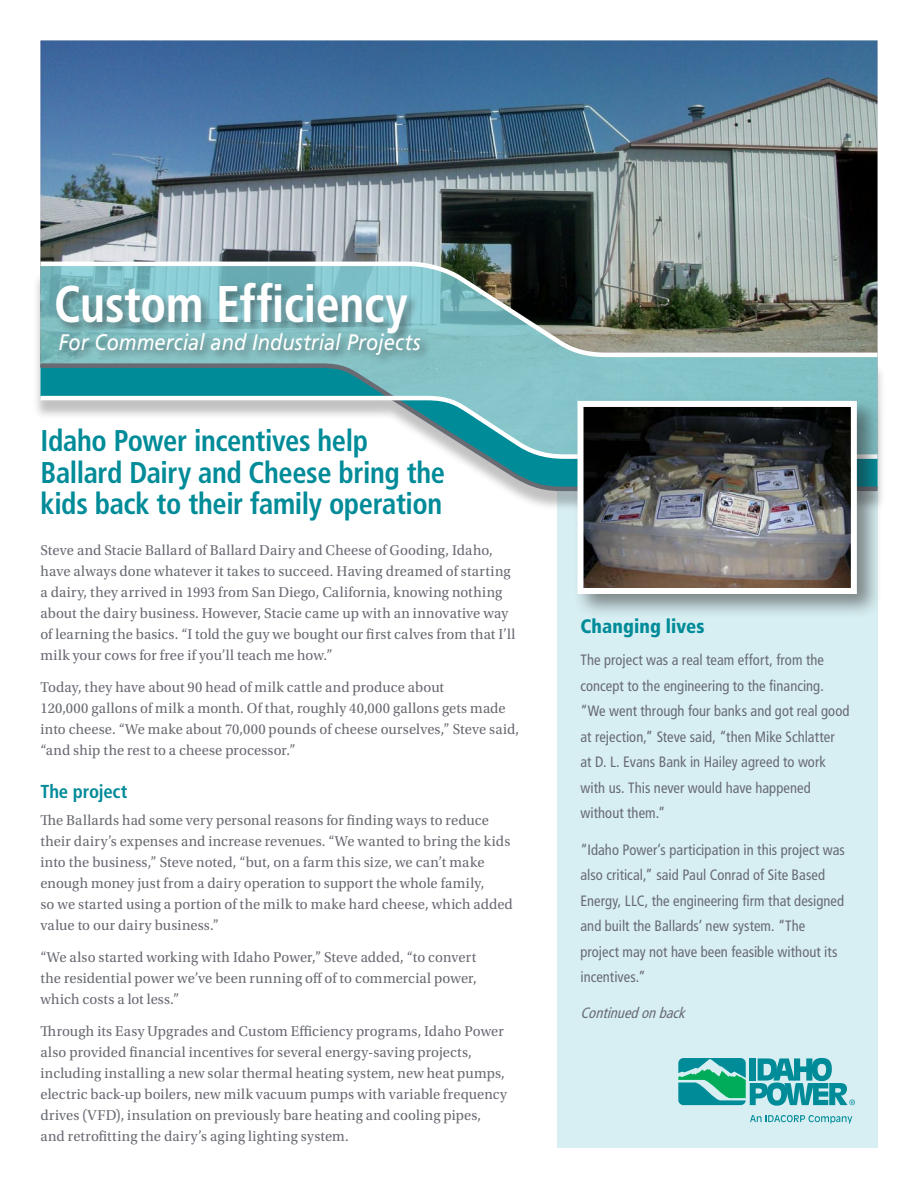
<style>
.page{position:relative;width:918px;height:1188px;background:#fff}
.page>*{position:absolute;margin:0;border:0;box-sizing:border-box;transform-origin:0 0}
.t1{font:700 condensed 51.6px "Frutiger LT Std";letter-spacing:-.005em;color:#fff;scale:.93 1}
.t2{font:700 condensed 30px/31.5px "Frutiger LT Std";letter-spacing:-.015em;color:#008b98;scale:.95 1}
.t3{font:italic 22.5px "Frutiger LT Std";letter-spacing:.005em;color:#fff;scale:.89 1}
.t4{font:900 condensed 19.5px "Frutiger LT Std";letter-spacing:.005em;color:#008b98}
.t5{font:700 condensed 18.75px "Frutiger LT Std";letter-spacing:-.01em;color:#008b98}
.t6{font:15px/21px "Utopia Std";letter-spacing:.01em;color:#696b73}
.t7{font:condensed 15px/25.5px "Frutiger LT Std";letter-spacing:.005em;color:#696b73}
.t8{font:italic condensed 15px "Frutiger LT Std";color:#696b73}
</style>
<div class="page">
<div style="left:557px;top:391px;width:321px;height:757px;background:#d7eff2"></div>
<div style="left:32px;top:272px;width:853px;height:240px;background:#231f20;opacity:.35"></div>
<img style="left:40px;top:40px;width:838px;height:321px">
<img style="left:36px;top:259px;width:846px;height:100px">
<div style="left:53px;top:280px;width:367px;height:65px;background:#231f20;opacity:.5"></div>
<div style="left:57px;top:330px;width:375px;height:37px;background:#231f20;opacity:.5"></div>
<svg style="left:36px;top:361px;width:846px;height:132px"></svg>
<svg style="left:36px;top:394px;width:846px;height:67px"></svg>
<div style="left:573px;top:396px;width:310px;height:224px;background:#231f20;opacity:.5"></div>
<img style="left:585px;top:408px;width:265px;height:179px">
<div style="left:578px;top:401px;width:279px;height:193px;border:6px solid #fff"></div>
<svg style="left:678px;top:1058px;width:177px;height:48px"></svg>
<svg style="left:750px;top:1115px;width:102px;height:8px"></svg>
<h1 class="t1" style="left:54px;top:273px;width:381px">Custom Efficiency</h1>
<h3 class="t3" style="left:58px;top:329px;width:408px">For Commercial and Industrial Projects</h3>
<h2 class="t2" style="left:40px;top:425px;width:428px">Idaho Power incentives help<br>Ballard Dairy and Cheese bring the kids back to their family operation</h2>
<p class="t6" style="left:40px;top:540px;width:476px">Steve and Stacie Ballard of Ballard Dairy and Cheese of Gooding, Idaho, have always done whatever it takes to succeed. Having dreamed of starting a dairy, they arrived in 1993 from San Diego, California, knowing nothing about the dairy business. However, Stacie came up with an innovative way of learning the basics. “I told the guy we bought our first calves from that I’ll milk your cows for free if you’ll teach me how.”</p>
<p class="t6" style="left:40px;top:677px;width:480px">Today, they have about 90 head of milk cattle and produce about<br>120,000 gallons of milk a month. Of that, roughly 40,000 gallons gets made into cheese. “We make about 70,000 pounds of cheese ourselves,” Steve said, “and ship the rest to a cheese processor.”</p>
<p class="t5" style="left:40px;top:780px;width:88px">The project</p>
<p class="t6" style="left:40px;top:810px;width:474px">The Ballards had some very personal reasons for finding ways to reduce their dairy’s expenses and increase revenues. “We wanted to bring the kids into the business,” Steve noted, “but, on a farm this size, we can’t make enough money just from a dairy operation to support the whole family,<br>so we started using a portion of the milk to make hard cheese, which added value to our dairy business.”</p>
<p class="t6" style="left:40px;top:947px;width:438px;text-align:justify">“We also started working with Idaho Power,” Steve added, “to convert the residential power we’ve been running off of to commercial power, which costs a lot less.”</p>
<p class="t6" style="left:40px;top:1021px;width:468px">Through its Easy Upgrades and Custom Efficiency programs, Idaho Power also provided financial incentives for several energy-saving projects, including installing a new solar thermal heating system, new heat pumps, electric back-up boilers, new milk vacuum pumps with variable frequency drives (VFD), insulation on previously bare heating and cooling pipes, and retrofitting the dairy’s aging lighting system.</p>
<h3 class="t4" style="left:580px;top:614px;width:126px">Changing lives</h3>
<p class="t7" style="left:580px;top:647px;width:271px">The project was a real team effort, from the concept to the engineering to the financing. “We went through four banks and got real good at rejection,” Steve said, “then Mike Schlatter<br>at D. L. Evans Bank in Hailey agreed to work with us. This never would have happened without them.”</p>
<p class="t7" style="left:580px;top:837px;width:266px">“Idaho Power’s participation in this project was also critical,” said Paul Conrad of Site Based Energy, LLC, the engineering firm that designed and built the Ballards’ new system. “The project may not have been feasible without its incentives.”</p>
<p class="t8" style="left:580px;top:1004px;width:110px">Continuedonback</p>
</div>
